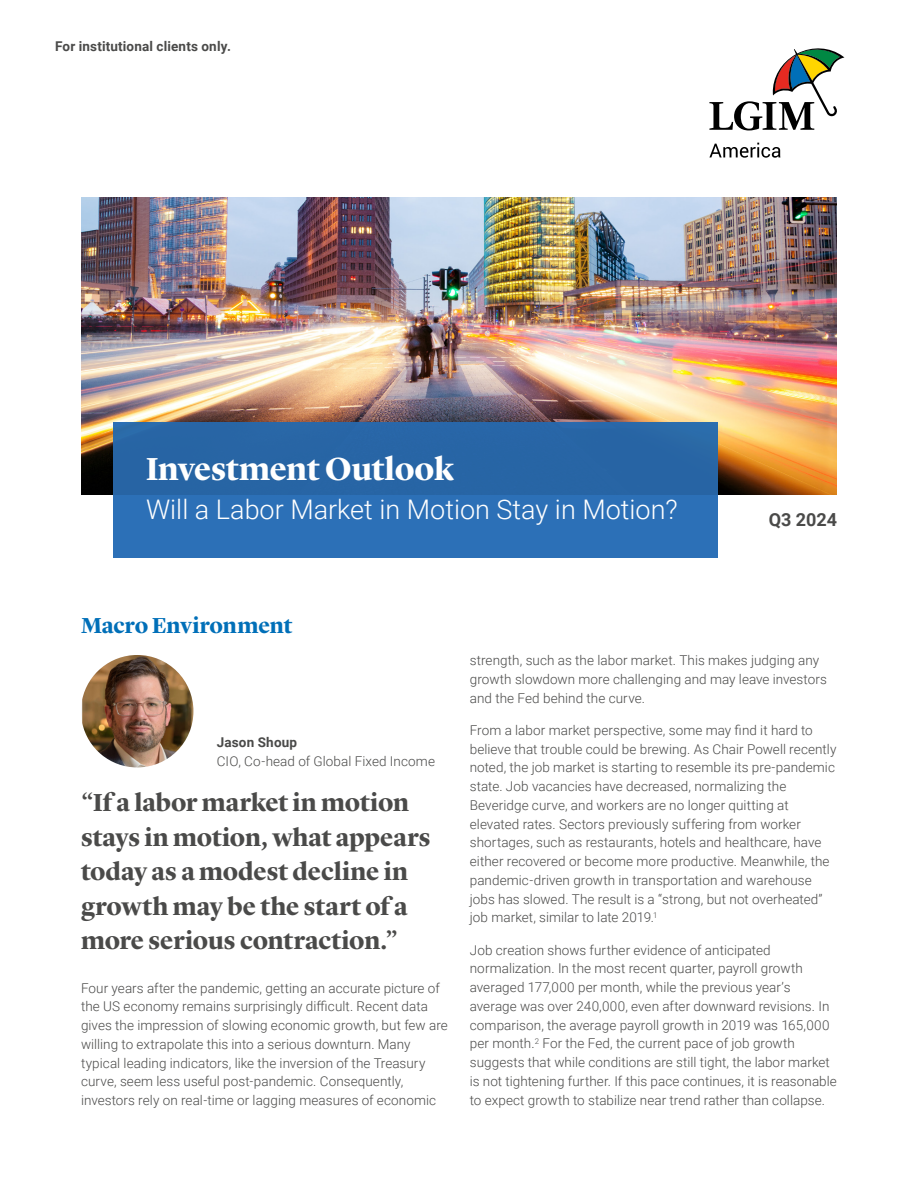
<style>
.page{position:relative;width:918px;height:1188px;background:#fff}
.page>*{position:absolute;margin:0;border:0;box-sizing:border-box;transform-origin:0 0}
.t1{font:700 33px "Lyon Display";letter-spacing:-.005em;color:#fff}
.t2{font:300 27px "Roboto";color:#fff}
.t3{font:700 25.5px/34.5px "Lyon Display";letter-spacing:-.005em;color:#4a4a49}
.t4{font:700 22.5px "Lyon Display";letter-spacing:-.005em;color:#006fb8}
.t5{font:700 18px "Roboto";letter-spacing:-.005em;color:#4a4a49}
.t6{font:300 13.5px/18.8px "Roboto";letter-spacing:.005em;color:#4a4a49}
.t7{font:700 13.5px "Roboto";letter-spacing:.01em;color:#4a4a49}
</style>
<div class="page">
<svg style="left:709px;top:48px;width:135px;height:82px"></svg>
<svg style="left:709px;top:143px;width:71px;height:15px"></svg>
<img style="left:81px;top:197px;width:756px;height:297px">
<img style="left:82px;top:655px;width:111px;height:112px">
<div style="left:114px;top:422px;width:604px;height:136px;background:linear-gradient(to right,#2a6aad,#2a6aae)"></div>
<p class="t7" style="left:55px;top:37px;width:177px">For institutional clients only.</p>
<h1 class="t1" style="left:146px;top:444px;width:310px">Investment Outlook</h1>
<h2 class="t2" style="left:146px;top:490px;width:533px">Will a Labor Market in Motion Stay in Motion?</h2>
<h3 class="t4" style="left:81px;top:609px;width:213px">Macro Environment</h3>
<h3 class="t5" style="left:769px;top:507px;width:70px">Q3 2024</h3>
<p class="t7" style="left:217px;top:733px;width:82px">Jason Shoup</p>
<p class="t6" style="left:217px;top:751px;width:220px">CIO, Co-head of Global Fixed Income</p>
<h3 class="t3" style="left:81px;top:783px;width:351px">“If a labor market in motion stays in motion, what appears today as a modest decline in growth may be the start of a more serious contraction.”</h3>
<p class="t6" style="left:81px;top:978px;width:368px">Four years after the pandemic, getting an accurate picture of the US economy remains surprisingly difficult. Recent data gives the impression of slowing economic growth, but few are willing to extrapolate this into a serious downturn. Many typical leading indicators, like the inversion of the Treasury curve, seem less useful post-pandemic. Consequently, investors rely on real-time or lagging measures of economic</p>
<p class="t6" style="left:470px;top:650px;width:359px">strength, such as the labor market. This makes judging any growth slowdown more challenging and may leave investors and the Fed behind the curve.</p>
<p class="t6" style="left:470px;top:720px;width:368px">From a labor market perspective, some may find it hard to believe that trouble could be brewing. As Chair Powell recently noted, the job market is starting to resemble its pre-pandemic state. Job vacancies have decreased, normalizing the Beveridge curve, and workers are no longer quitting at elevated rates. Sectors previously suffering from worker shortages, such as restaurants, hotels and healthcare, have either recovered or become more productive. Meanwhile, the pandemic-driven growth in transportation and warehouse jobs has slowed. The result is a “strong, but not overheated” job market, similar to late 2019.<sup>1</sup></p>
<p class="t6" style="left:470px;top:940px;width:369px">Job creation shows further evidence of anticipated normalization. In the most recent quarter, payroll growth averaged 177,000 per month, while the previous year’s average was over 240,000, even after downward revisions. In comparison, the average payroll growth in 2019 was 165,000 per month.<sup>2</sup> For the Fed, the current pace of job growth suggests that while conditions are still tight, the labor market is not tightening further. If this pace continues, it is reasonable to expect growth to stabilize near trend rather than collapse.</p>
</div>
